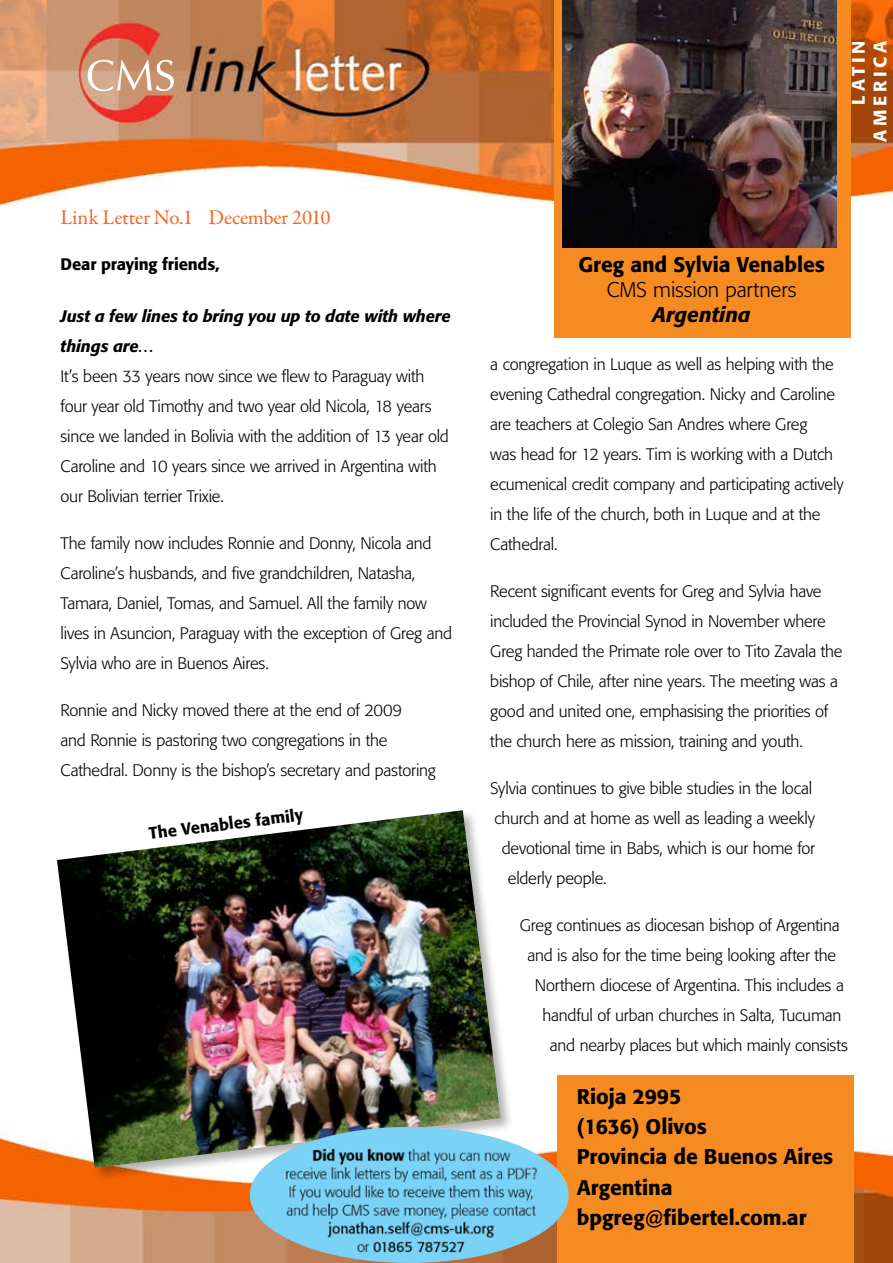
<style>
.page{position:relative;width:893px;height:1263px;background:#fff}
.page>*{position:absolute;margin:0;border:0;box-sizing:border-box;transform-origin:0 0}
.t1{font:500 21px/30px "Formata";color:#000}
.t2{font:21px "Garamond Premr Pro";letter-spacing:-.015em;color:#f26523}
.t3{font:300 21px "Formata";letter-spacing:-.005em;color:#000}
.t4{font:italic 500 21px "Formata";color:#000}
.t5{font:500 18px/21.6px "Formata";letter-spacing:.205em;color:#fff;text-align:right}
.t6{font:300 16.5px/30px "Formata";letter-spacing:-.015em;color:#000}
.t7{font:italic 500 16.5px/30px "Formata";letter-spacing:-.005em;color:#000}
.t8{font:500 16.5px "Formata";letter-spacing:-.01em;color:#000}
</style>
<div class="page">
<img style="left:0;top:0;width:893px;height:1263px">
<img style="left:88px;top:60px;width:86px;height:31px">
<div style="left:55px;top:808px;width:466px;height:380px;background:#000;opacity:.3"></div>
<img style="left:57px;top:810px;width:444px;height:358px">
<div style="left:554px;top:0;width:296px;height:337px;background:#f68b22"></div>
<img style="left:562px;top:0;width:274px;height:248px">
<div style="left:557px;top:1076px;width:296px;height:187px;background:#f68b22"></div>
<img style="left:250px;top:1127px;width:319px;height:136px">
<p class="t2" style="left:61px;top:205px;width:272px">Link Letter No.1 December 2010</p>
<p class="t8" style="left:61px;top:254px;width:161px">Dear praying friends,</p>
<p class="t7" style="left:61px;top:301px;width:392px">Just a few lines to bring you up to date with where things are…</p>
<p class="t6" style="left:61px;top:361px;width:390px">It’s been 33 years now since we flew to Paraguay with four year old Timothy and two year old Nicola, 18 years since we landed in Bolivia with the addition of 13 year old Caroline and 10 years since we arrived in Argentina with our Bolivian terrier Trixie.</p>
<p class="t6" style="left:61px;top:528px;width:393px">The family now includes Ronnie and Donny, Nicola and Caroline’s husbands, and five grandchildren, Natasha, Tamara, Daniel, Tomas, and Samuel. All the family now lives in Asuncion, Paraguay with the exception of Greg and Sylvia who are in Buenos Aires.</p>
<p class="t6" style="left:61px;top:695px;width:377px">Ronnie and Nicky moved there at the end of 2009<br>and Ronnie is pastoring two congregations in the<br>Cathedral. Donny is the bishop’s secretary and pastoring</p>
<p class="t8" style="left:148px;top:823px;width:157px;rotate:-7deg">The Venables family</p>
<p class="t5" style="left:847px;top:142px;width:103px;rotate:-90deg">LATIN<br>AMERICA</p>
<p class="t1" style="left:578px;top:249px;width:248px">Greg and Sylvia Venables</p>
<p class="t3" style="left:607px;top:277px;width:191px">CMS mission partners</p>
<p class="t4" style="left:653px;top:302px;width:100px">Argentina</p>
<p class="t6" style="left:490px;top:349px;width:355px">a congregation in Luque as well as helping with the evening Cathedral congregation. Nicky and Caroline are teachers at Colegio San Andres where Greg<br>was head for 12 years. Tim is working with a Dutch ecumenical credit company and participating actively in the life of the church, both in Luque and at the Cathedral.</p>
<p class="t6" style="left:490px;top:576px;width:354px">Recent significant events for Greg and Sylvia have included the Provincial Synod in November where Greg handed the Primate role over to Tito Zavala the bishop of Chile, after nine years. The meeting was a good and united one, emphasising the priorities of the church here as mission, training and youth.</p>
<p class="t6" style="left:490px;top:773px;width:323px">Sylvia continues to give bible studies in the local</p>
<p class="t6" style="left:494px;top:803px;width:322px">church and at home as well as leading a weekly</p>
<p class="t6" style="left:502px;top:833px;width:315px">devotional time in Babs, which is our home for</p>
<p class="t6" style="left:508px;top:863px;width:100px">elderly people.</p>
<p class="t6" style="left:520px;top:910px;width:321px">Greg continues as diocesan bishop of Argentina</p>
<p class="t6" style="left:527px;top:940px;width:310px">and is also for the time being looking after the</p>
<p class="t6" style="left:535px;top:970px;width:310px">Northern diocese of Argentina. This includes a</p>
<p class="t6" style="left:542px;top:1000px;width:301px">handful of urban churches in Salta, Tucuman</p>
<p class="t6" style="left:550px;top:1030px;width:300px">and nearby places but which mainly consists</p>
<p class="t1" style="left:577px;top:1082px;width:258px">Rioja 2995<br>(1636) Olivos<br>Provincia de Buenos Aires<br>Argentina bpgreg@fibertel.com.ar</p>
</div>
